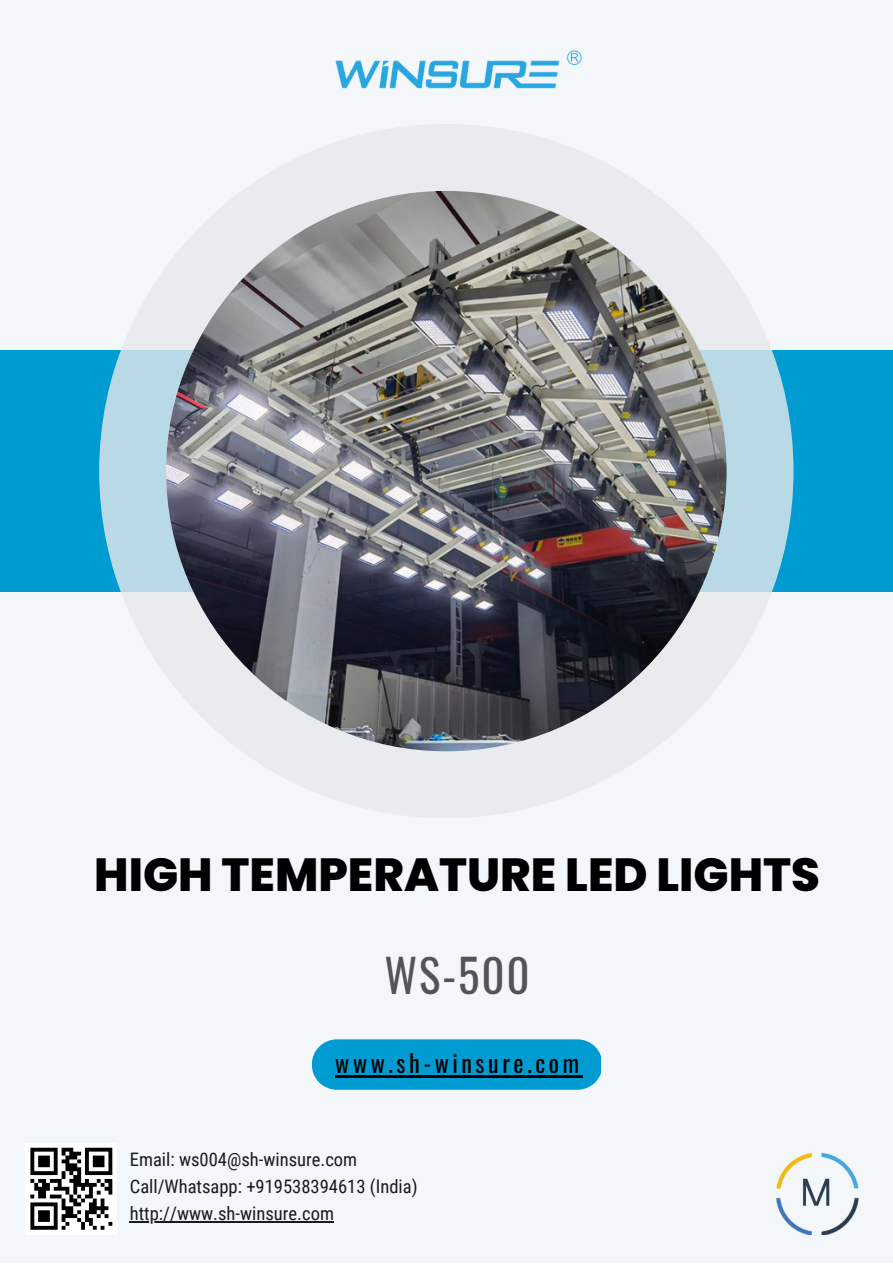
<style>
.page{position:relative;width:893px;height:1264px;background:#fff}
.page>*{position:absolute;margin:0;border:0;box-sizing:border-box;transform-origin:0 0}
.t1{font:800 46.35px "Poppins";color:#000}
.t2{font:45px "Oswald";color:#545454}
.t3{font:24px "Oswald";letter-spacing:.15em;color:#000}
.t4{font:18.6px/27px "Roboto Condensed";color:#1b1b1b}
</style>
<div class="page">
<div style="left:0;top:0;width:892px;height:1262px;background:#f3f7fa"></div>
<div style="left:0;top:350px;width:892px;height:241px;background:#009bd1"></div>
<svg style="left:99px;top:124px;width:694px;height:694px;fill:#e9ebee"></svg>
<img style="left:166px;top:191px;width:560px;height:560px;border-radius:50%">
<svg style="left:312px;top:1039px;width:288px;height:50px;background:#099bce"></svg>
<div style="left:26px;top:1143px;width:91px;height:91px;background:#fff"></div>
<svg style="left:30px;top:1147px;width:82px;height:82px"></svg>
<img style="left:776px;top:1152px;width:83px;height:82px">
<img style="left:335px;top:50px;width:247px;height:39px">
<hr style="left:335px;top:1075px;width:247px;height:2px;background:#000">
<hr style="left:130px;top:1221px;width:204px;height:1px;background:#1b1b1b">
<h1 class="t1" style="left:94px;top:842px;width:727px">HIGH TEMPERATURE LED LIGHTS</h1>
<h2 class="t2" style="left:384px;top:939px;width:146px">WS-500</h2>
<p class="t3" style="left:335px;top:1044px;width:245px">www.sh-winsure.com</p>
<p class="t4" style="left:130px;top:1146px;width:289px">Email: ws004@sh-winsure.com<br>Call/Whatsapp: +919538394613 (India) http://www.sh-winsure.com</p>
</div>
